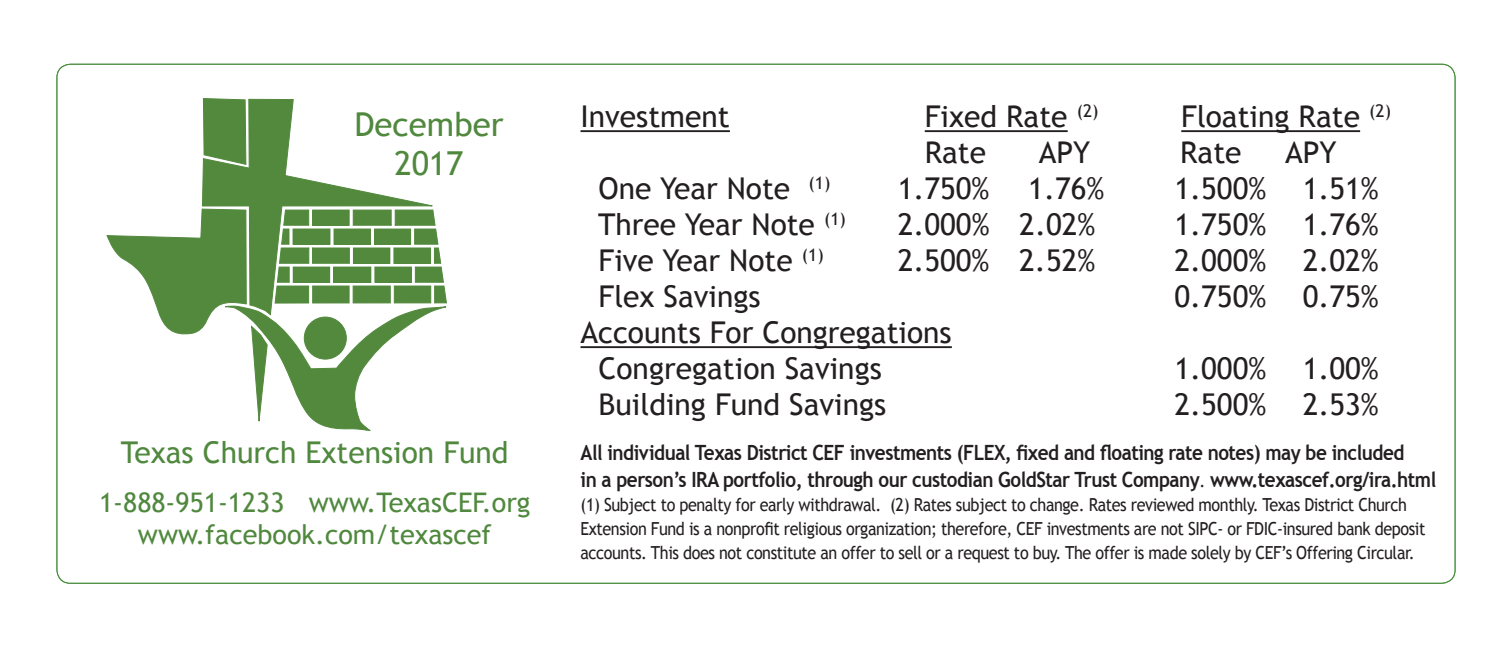
<style>
.page{position:relative;width:1512px;height:648px;background:#fff}
.page>*{position:absolute;margin:0;border:0;box-sizing:border-box;transform-origin:0 0}
.t1{font:33px "Trebuchet MS";color:#50883e}
.t2{font:30px "Trebuchet MS";color:#231f20}
.t3{font:30px "Trebuchet MS";color:#50883e}
.t4{font:27px "Trebuchet MS";color:#50883e}
.t5{font:700 21px/27px "Trebuchet MS";letter-spacing:-.025em;color:#231f20;scale:.9 1}
.t6{font:18px/24px "Trebuchet MS";letter-spacing:-.025em;color:#231f20;scale:.9 1}
.s1{font-weight:400;font-size:18px}
</style>
<div class="page">
<hr style="left:581px;top:130px;width:149px;height:2px;background:#231f20">
<hr style="left:925px;top:130px;width:143px;height:2px;background:#231f20">
<hr style="left:1181px;top:130px;width:179px;height:2px;background:#231f20">
<hr style="left:581px;top:346px;width:371px;height:2px;background:#231f20">
<svg style="left:107px;top:98px;width:340px;height:333px"></svg>
<p class="t1" style="left:354px;top:104px;width:151px">December</p>
<p class="t1" style="left:394px;top:144px;width:71px">2017</p>
<p class="t3" style="left:121px;top:435px;width:389px">Texas Church Extension Fund</p>
<p class="t4" style="left:99px;top:486px;width:433px">1-888-951-1233 www.TexasCEF.org</p>
<p class="t4" style="left:138px;top:519px;width:355px">www.facebook.com/texascef</p>
<p class="t2" style="left:581px;top:99px;width:151px">Investment</p>
<p class="t2" style="left:925px;top:99px;width:175px">Fixed Rate <sup>(2)</sup></p>
<p class="t2" style="left:1181px;top:99px;width:211px">Floating Rate <sup>(2)</sup></p>
<p class="t2" style="left:925px;top:135px;width:63px">Rate</p>
<p class="t2" style="left:1039px;top:135px;width:53px">APY</p>
<p class="t2" style="left:1180px;top:135px;width:63px">Rate</p>
<p class="t2" style="left:1285px;top:135px;width:53px">APY</p>
<p class="t2" style="left:599px;top:171px;width:233px">One Year Note <sup>(1)</sup></p>
<p class="t2" style="left:898px;top:171px;width:93px">1.750%</p>
<p class="t2" style="left:1028px;top:171px;width:78px">1.76%</p>
<p class="t2" style="left:1175px;top:171px;width:206px">1.500% 1.51%</p>
<p class="t2" style="left:598px;top:207px;width:250px">Three Year Note <sup>(1)</sup></p>
<p class="t2" style="left:898px;top:207px;width:199px">2.000% 2.02%</p>
<p class="t2" style="left:1175px;top:207px;width:206px">1.750% 1.76%</p>
<p class="t2" style="left:599px;top:243px;width:227px">Five Year Note <sup>(1)</sup></p>
<p class="t2" style="left:898px;top:243px;width:199px">2.500% 2.52%</p>
<p class="t2" style="left:1175px;top:243px;width:206px">2.000% 2.02%</p>
<p class="t2" style="left:599px;top:279px;width:164px">Flex Savings</p>
<p class="t2" style="left:1175px;top:279px;width:206px">0.750% 0.75%</p>
<p class="t2" style="left:581px;top:315px;width:373px">Accounts For Congregations</p>
<p class="t2" style="left:599px;top:351px;width:285px">Congregation Savings</p>
<p class="t2" style="left:1175px;top:351px;width:206px">1.000% 1.00%</p>
<p class="t2" style="left:599px;top:387px;width:289px">Building Fund Savings</p>
<p class="t2" style="left:1175px;top:387px;width:206px">2.500% 2.53%</p>
<p class="t5" style="left:581px;top:439px;width:952px">All individual Texas District CEF investments (FLEX, fixed and floating rate notes) may be included<br>in a person’s IRA portfolio, through our custodian GoldStar Trust Company<span class="s1">.</span> www.texascef.org/ira.html</p>
<p class="t6" style="left:581px;top:493px;width:940px">(1) Subject to penalty for early withdrawal. (2) Rates subject to change. Rates reviewed monthly. Texas District Church<br>Extension Fund is a nonprofit religious organization; therefore, CEF investments are not SIPC- or FDIC-insured bank deposit accounts. This does not constitute an offer to sell or a request to buy. The offer is made solely by CEF’s Offering Circular.</p>
</div>
